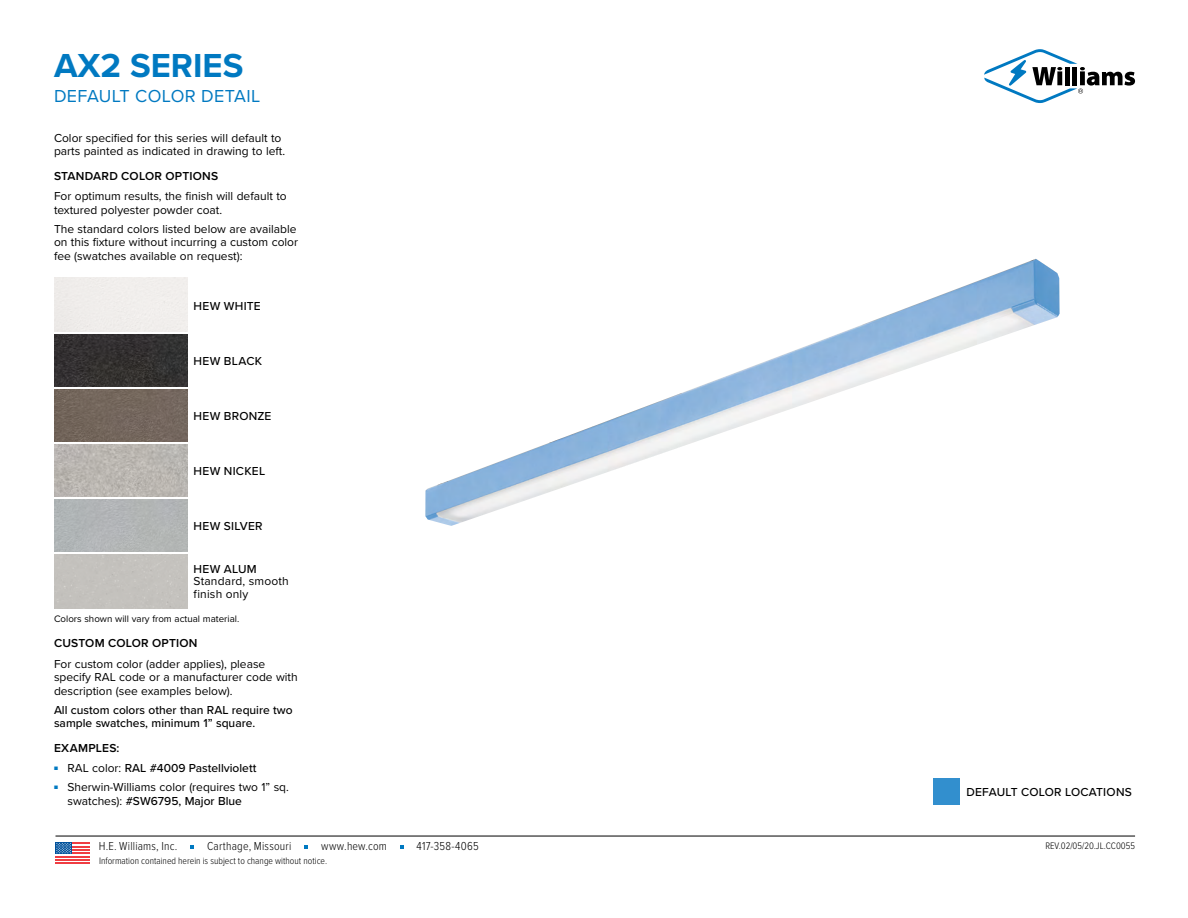
<style>
.page{position:relative;width:1188px;height:918px;background:#fff}
.page>*{position:absolute;margin:0;border:0;box-sizing:border-box;transform-origin:0 0}
.t1{font:700 34.5px "Proxima Nova";color:#0079c1}
.t2{font:18px "Proxima Nova";letter-spacing:.02em;color:#0079c1}
.t3{font:12px/13.5px "Proxima Nova";color:#000}
.t4{font:500 12px/13.5px "Proxima Nova";color:#000}
.t5{font:300 12px "Proxima Nova Cond";letter-spacing:.015em;color:#000}
.t6{font:600 12px "Proxima Nova";letter-spacing:.02em;color:#000}
.t7{font:500 12px "Proxima Nova";letter-spacing:.025em;color:#000}
.t8{font:500 12px "Proxima Nova";letter-spacing:.02em;color:#000}
.t9{font:300 9.75px "Proxima Nova Cond";color:#000}
.t10{font:9.75px "Proxima Nova";color:#000}
.s1{font-weight:400}
.s2{font-weight:500}
</style>
<div class="page">
<div style="left:933px;top:778px;width:27px;height:27px;background:#328fce"></div>
<img style="left:425px;top:259px;width:635px;height:267px">
<img style="left:54px;top:334px;width:134px;height:52px">
<img style="left:54px;top:389px;width:134px;height:52px">
<img style="left:54px;top:444px;width:134px;height:53px">
<div style="left:54px;top:500px;width:134px;height:52px;background:#b2b5b6"></div>
<div style="left:54px;top:555px;width:134px;height:53px;background:#c4c2bd"></div>
<hr style="left:56px;top:836px;width:1079px;height:1px;background:#000">
<svg style="left:190px;top:846px;width:4px;height:3px"></svg>
<svg style="left:304px;top:846px;width:4px;height:3px"></svg>
<svg style="left:400px;top:846px;width:4px;height:3px"></svg>
<div style="left:56px;top:842px;width:34px;height:22px;background:linear-gradient(to right,#fff,#fff)"></div>
<hr style="left:56px;top:856px;width:34px;height:1px;background:#ef3d42">
<hr style="left:56px;top:859px;width:34px;height:2px;background:#ef3d42">
<hr style="left:56px;top:862px;width:34px;height:2px;background:#ef3d42">
<hr style="left:56px;top:852px;width:34px;height:2px;background:#ef3d42">
<hr style="left:56px;top:849px;width:34px;height:2px;background:#ef3d42">
<hr style="left:56px;top:846px;width:34px;height:1px;background:#ef3d42">
<hr style="left:56px;top:842px;width:34px;height:2px;background:#ef3d42">
<div style="left:56px;top:842px;width:16px;height:12px;background:#00529c"></div>
<svg style="left:56px;top:843px;width:15px;height:11px"></svg>
<svg style="left:984px;top:49px;width:151px;height:54px"></svg>
<h1 class="t1" style="left:54px;top:40px;width:191px">AX2 SERIES</h1>
<h2 class="t2" style="left:54px;top:83px;width:208px">DEFAULT COLOR DETAIL</h2>
<p class="t3" style="left:54px;top:130px;width:233px">Color specified for this series will default to parts painted as indicated in drawing to left.</p>
<p class="t6" style="left:54px;top:167px;width:166px">STANDARD COLOR OPTIONS</p>
<p class="t3" style="left:54px;top:189px;width:234px">For optimum results, the finish will default to textured polyester powder coat.</p>
<p class="t3" style="left:54px;top:221px;width:246px">The standard colors listed below are available on this fixture without incurring a custom color fee (swatches available on request):</p>
<p class="t7" style="left:194px;top:297px;width:69px">HEW WHITE</p>
<p class="t7" style="left:194px;top:352px;width:70px">HEW BLACK</p>
<p class="t7" style="left:194px;top:407px;width:79px">HEW BRONZE</p>
<p class="t7" style="left:194px;top:462px;width:73px">HEW NICKEL</p>
<p class="t7" style="left:194px;top:517px;width:71px">HEW SILVER</p>
<p class="t4" style="left:194px;top:561px;width:65px">HEW ALUM</p>
<p class="t3" style="left:194px;top:575px;width:97px;line-height:12.8px">Standard, smooth finish only</p>
<p class="t10" style="left:54px;top:612px;width:187px">Colors shown will vary from actual material.</p>
<p class="t6" style="left:54px;top:634px;width:145px">CUSTOM COLOR OPTION</p>
<p class="t3" style="left:54px;top:656px;width:245px">For custom color (adder applies), please specify RAL code or a manufacturer code with description (see examples below).</p>
<p class="t4" style="left:54px;top:702px;width:240px">All custom colors other than RAL require two sample swatches, minimum 1” square.</p>
<p class="t6" style="left:54px;top:739px;width:67px">EXAMPLES:</p>
<p class="t4" style="left:54px;top:761px;width:204px"><sup>■</sup> <span class="s1">RAL color:</span> RAL #4009 Pastellviolett</p>
<p class="t3" style="left:68px;top:780px;width:223px;text-indent:-14px"><sup>■</sup> Sherwin-Williams color (requires two 1” sq. swatches): <span class="s2">#SW6795, Major Blue</span></p>
<p class="t5" style="left:99px;top:838px;width:80px">H.E. Williams, Inc.</p>
<p class="t5" style="left:207px;top:838px;width:86px">Carthage, Missouri</p>
<p class="t5" style="left:321px;top:838px;width:67px">www.hew.com</p>
<p class="t5" style="left:417px;top:838px;width:64px">417-358-4065</p>
<p class="t9" style="left:99px;top:853px;width:230px">Information contained herein is subject to change without notice.</p>
<p class="t8" style="left:966px;top:783px;width:167px">DEFAULT COLOR LOCATIONS</p>
<p class="t9" style="left:1045px;top:838px;width:91px">REV.02/05/20.JL.CC0055</p>
</div>
